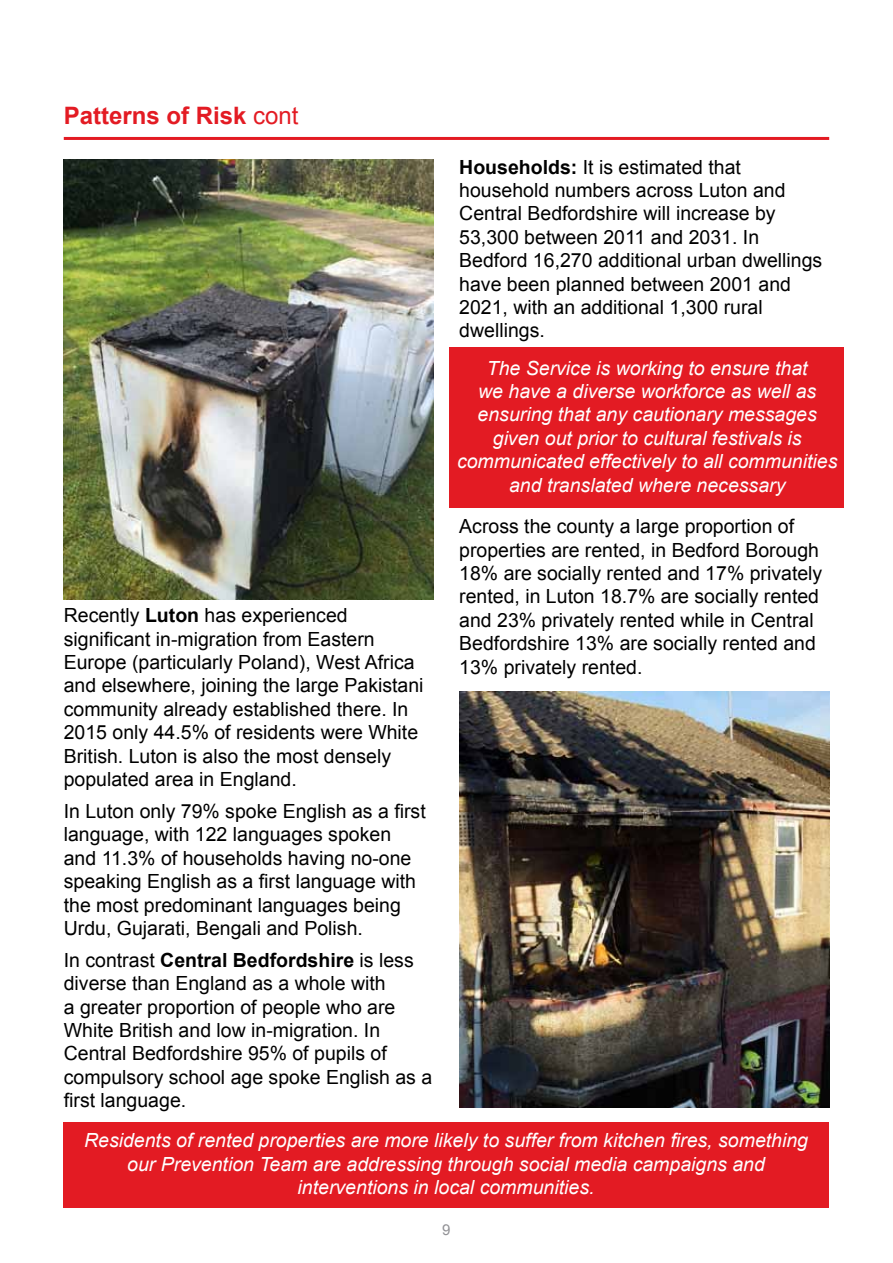
<style>
.page{position:relative;width:893px;height:1263px;background:#fff}
.page>*{position:absolute;margin:0;border:0;box-sizing:border-box;transform-origin:0 0}
.t1{font:700 24px "Arial";color:#e31b23}
.t2{font:19.5px/23.4px "Arial";color:#000}
.t3{font:italic 19.5px/23.4px "Arial";color:#fff;text-align:center}
.t4{font:15px "Arial";color:#919195}
.s1{font-weight:400}
.s2{font-weight:700}
</style>
<div class="page">
<div style="left:450px;top:348px;width:394px;height:160px;background:#e31b23"></div>
<div style="left:64px;top:1123px;width:765px;height:85px;background:#e31b23"></div>
<img style="left:64px;top:159px;width:370px;height:440px">
<hr style="left:64px;top:137px;width:765px;height:3px;background:#e31b23">
<img style="left:459px;top:691px;width:370px;height:417px">
<p class="t1" style="left:64px;top:100px;width:236px">Patterns of Risk <span class="s1">cont</span></p>
<p class="t2" style="left:64px;top:604px;width:361px">Recently <span class="s2">Luton</span> has experienced significant in-migration from Eastern Europe (particularly Poland), West Africa and elsewhere, joining the large Pakistani community already established there. In 2015 only 44.5% of residents were White British. Luton is also the most densely populated area in England.</p>
<p class="t2" style="left:64px;top:799px;width:364px">In Luton only 79% spoke English as a first language, with 122 languages spoken and 11.3% of households having no-one speaking English as a first language with the most predominant languages being Urdu, Gujarati, Bengali and Polish.</p>
<p class="t2" style="left:64px;top:948px;width:370px">In contrast <span class="s2">Central Bedfordshire</span> is less diverse than England as a whole with<br>a greater proportion of people who are White British and low in-migration. In Central Bedfordshire 95% of pupils of compulsory school age spoke English as a first language.</p>
<p class="t2" style="left:459px;top:155px;width:365px"><span class="s2">Households:</span> It is estimated that household numbers across Luton and Central Bedfordshire will increase by 53,300 between 2011 and 2031. In Bedford 16,270 additional urban dwellings have been planned between 2001 and 2021, with an additional 1,300 rural dwellings.</p>
<p class="t3" style="left:457px;top:356px;width:382px">The Service is working to ensure that<br>we have a diverse workforce as well as ensuring that any cautionary messages given out prior to cultural festivals is communicated effectively to all communities and translated where necessary</p>
<p class="t2" style="left:459px;top:515px;width:365px">Across the county a large proportion of properties are rented, in Bedford Borough 18% are socially rented and 17% privately rented, in Luton 18.7% are socially rented and 23% privately rented while in Central Bedfordshire 13% are socially rented and 13% privately rented.</p>
<p class="t3" style="left:84px;top:1129px;width:725px">Residents of rented properties are more likely to suffer from kitchen fires, something our Prevention Team are addressing through social media campaigns and interventions in local communities.</p>
<p class="t4" style="left:442px;top:1219px;width:10px">9</p>
</div>
